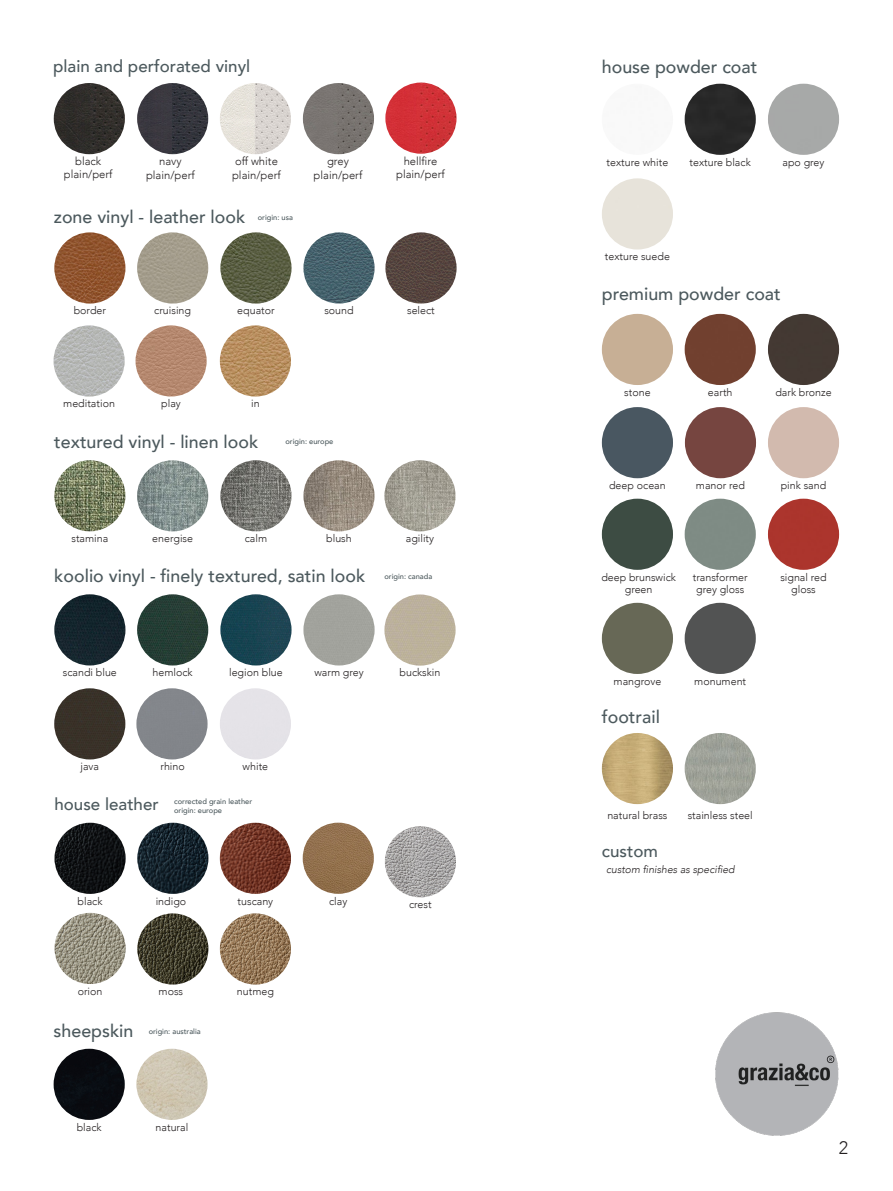
<style>
.page{position:relative;width:893px;height:1191px;background:#fff}
.page>*{position:absolute;margin:0;border:0;box-sizing:border-box;transform-origin:0 0}
.t1{font:300 18px "Avenir";color:#231f20}
.t2{font:500 17.85px "Avenir";color:#4c595d}
.t3{font:500 16.95px "Avenir";color:#4c595d}
.t4{font:300 11.25px "Avenir";color:#231f20}
.t5{font:300 10.65px/12.9px "Avenir";color:#231f20;text-align:center}
.t6{font:italic 300 10.5px "Avenir";color:#231f20}
.t7{font:500 7.5px "Avenir";color:#4c595d}
</style>
<div class="page">
<img style="left:54px;top:232px;width:71px;height:71px;border-radius:36px">
<img style="left:54px;top:460px;width:71px;height:71px;border-radius:36px">
<img style="left:54px;top:594px;width:71px;height:71px;border-radius:36px">
<img style="left:54px;top:83px;width:71px;height:71px;border-radius:36px">
<img style="left:303px;top:232px;width:72px;height:71px;border-radius:36px">
<img style="left:385px;top:232px;width:72px;height:71px;border-radius:35px">
<img style="left:136px;top:325px;width:71px;height:71px;border-radius:36px">
<img style="left:54px;top:325px;width:71px;height:71px;border-radius:36px">
<img style="left:220px;top:325px;width:71px;height:71px;border-radius:36px">
<img style="left:303px;top:460px;width:72px;height:71px;border-radius:36px">
<img style="left:384px;top:460px;width:72px;height:71px;border-radius:36px">
<div style="left:303px;top:594px;width:72px;height:71px;background:#a2a39d;border-radius:36px"></div>
<div style="left:384px;top:594px;width:72px;height:71px;background:#bcb19c;border-radius:36px"></div>
<div style="left:54px;top:688px;width:71px;height:71px;background:#393128;border-radius:36px"></div>
<div style="left:136px;top:688px;width:72px;height:71px;background:#83868b;border-radius:36px"></div>
<img style="left:303px;top:83px;width:71px;height:71px;border-radius:36px">
<img style="left:385px;top:83px;width:72px;height:71px;border-radius:36px">
<img style="left:137px;top:83px;width:71px;height:71px;border-radius:36px">
<img style="left:220px;top:232px;width:72px;height:71px;border-radius:36px">
<img style="left:220px;top:460px;width:72px;height:71px;border-radius:36px">
<img style="left:220px;top:594px;width:72px;height:71px;border-radius:36px">
<img style="left:220px;top:83px;width:71px;height:71px;border-radius:36px">
<img style="left:137px;top:232px;width:71px;height:71px;border-radius:36px">
<img style="left:137px;top:460px;width:71px;height:71px;border-radius:36px">
<img style="left:137px;top:594px;width:71px;height:71px;border-radius:36px">
<img style="left:136px;top:1048px;width:72px;height:72px;border-radius:36px">
<div style="left:54px;top:1048px;width:71px;height:72px;background:#090b10;border-radius:36px"></div>
<img style="left:54px;top:822px;width:72px;height:72px;border-radius:36px">
<img style="left:220px;top:913px;width:71px;height:71px;border-radius:36px">
<img style="left:385px;top:826px;width:71px;height:71px;border-radius:36px">
<img style="left:55px;top:913px;width:71px;height:71px;border-radius:36px">
<img style="left:137px;top:913px;width:71px;height:71px;border-radius:36px">
<img style="left:303px;top:822px;width:71px;height:72px;border-radius:36px">
<img style="left:220px;top:822px;width:71px;height:72px;border-radius:36px">
<img style="left:137px;top:822px;width:71px;height:72px;border-radius:36px">
<div style="left:602px;top:314px;width:71px;height:71px;background:#c7af95;border-radius:36px"></div>
<img style="left:602px;top:733px;width:71px;height:71px;border-radius:36px">
<div style="left:602px;top:498px;width:71px;height:72px;background:#3d4c43;border-radius:36px"></div>
<div style="left:602px;top:178px;width:71px;height:71px;background:#e7e3da;border-radius:36px"></div>
<div style="left:602px;top:603px;width:71px;height:71px;background:#676856;border-radius:36px"></div>
<div style="left:602px;top:407px;width:71px;height:71px;background:#495761;border-radius:36px"></div>
<div style="left:685px;top:407px;width:71px;height:71px;background:#764540;border-radius:36px"></div>
<div style="left:768px;top:407px;width:71px;height:71px;background:#d2baae;border-radius:36px"></div>
<div style="left:685px;top:603px;width:71px;height:71px;background:#525353;border-radius:36px"></div>
<div style="left:768px;top:84px;width:71px;height:71px;background:#a7a9a8;border-radius:36px"></div>
<div style="left:768px;top:314px;width:71px;height:71px;background:#443933;border-radius:36px"></div>
<div style="left:685px;top:84px;width:71px;height:71px;background:#282828;border-radius:36px"></div>
<div style="left:685px;top:314px;width:71px;height:71px;background:#71402f;border-radius:36px"></div>
<img style="left:685px;top:733px;width:71px;height:71px;border-radius:36px">
<div style="left:685px;top:498px;width:71px;height:72px;background:#7e8b84;border-radius:36px"></div>
<div style="left:768px;top:498px;width:71px;height:72px;background:#ac352d;border-radius:36px"></div>
<img style="left:716px;top:1012px;width:123px;height:123px">
<p class="t3" style="left:53px;top:51px;width:199px">plain and perforated vinyl</p>
<p class="t4" style="left:75px;top:154px;width:28px">black</p>
<p class="t4" style="left:64px;top:168px;width:50px">plain/perf</p>
<p class="t4" style="left:159px;top:155px;width:24px">navy</p>
<p class="t4" style="left:146px;top:168px;width:50px">plain/perf</p>
<p class="t4" style="left:235px;top:155px;width:44px">off white</p>
<p class="t4" style="left:232px;top:168px;width:50px">plain/perf</p>
<p class="t2" style="left:54px;top:201px;width:193px">zone vinyl - leather look</p>
<p class="t7" style="left:258px;top:211px;width:37px">origin: usa</p>
<p class="t4" style="left:327px;top:155px;width:23px">grey</p>
<p class="t4" style="left:314px;top:168px;width:50px">plain/perf</p>
<p class="t4" style="left:404px;top:154px;width:35px">hellfire</p>
<p class="t4" style="left:396px;top:168px;width:50px">plain/perf</p>
<p class="t5" style="left:74px;top:304px;width:34px">border</p>
<p class="t5" style="left:154px;top:304px;width:38px">cruising</p>
<p class="t5" style="left:237px;top:304px;width:39px">equator</p>
<p class="t5" style="left:324px;top:304px;width:31px">sound</p>
<p class="t5" style="left:407px;top:304px;width:29px">select</p>
<p class="t5" style="left:63px;top:397px;width:53px">meditation</p>
<p class="t5" style="left:161px;top:397px;width:21px">play</p>
<p class="t5" style="left:251px;top:397px;width:10px">in</p>
<p class="t2" style="left:54px;top:426px;width:205px">textured vinyl - linen look</p>
<p class="t7" style="left:286px;top:435px;width:49px">origin: europe</p>
<p class="t5" style="left:71px;top:532px;width:38px">stamina</p>
<p class="t5" style="left:152px;top:532px;width:42px">energise</p>
<p class="t5" style="left:245px;top:532px;width:24px">calm</p>
<p class="t5" style="left:326px;top:532px;width:27px">blush</p>
<p class="t5" style="left:406px;top:532px;width:30px">agility</p>
<p class="t2" style="left:54px;top:560px;width:312px">koolio vinyl - finely textured, satin look</p>
<p class="t7" style="left:384px;top:570px;width:49px">origin: canada</p>
<p class="t5" style="left:63px;top:666px;width:56px">scandi blue</p>
<p class="t5" style="left:153px;top:666px;width:42px">hemlock</p>
<p class="t5" style="left:229px;top:666px;width:55px">legion blue</p>
<p class="t5" style="left:314px;top:666px;width:51px">warm grey</p>
<p class="t5" style="left:400px;top:666px;width:42px">buckskin</p>
<p class="t5" style="left:80px;top:760px;width:20px">java</p>
<p class="t5" style="left:160px;top:760px;width:26px">rhino</p>
<p class="t5" style="left:243px;top:760px;width:27px">white</p>
<p class="t3" style="left:54px;top:790px;width:106px">house leather</p>
<p class="t7" style="left:174px;top:794px;width:79px">corrected grain leather</p>
<p class="t7" style="left:174px;top:803px;width:49px">origin: europe</p>
<p class="t5" style="left:78px;top:894px;width:26px">black</p>
<p class="t5" style="left:156px;top:894px;width:32px">indigo</p>
<p class="t5" style="left:238px;top:894px;width:37px">tuscany</p>
<p class="t5" style="left:78px;top:984px;width:26px">orion</p>
<p class="t5" style="left:159px;top:985px;width:26px">moss</p>
<p class="t2" style="left:54px;top:1015px;width:81px">sheepskin</p>
<p class="t7" style="left:149px;top:1024px;width:54px">origin: australia</p>
<p class="t5" style="left:77px;top:1120px;width:26px">black</p>
<p class="t5" style="left:156px;top:1120px;width:34px">natural</p>
<p class="t5" style="left:237px;top:985px;width:39px">nutmeg</p>
<p class="t5" style="left:329px;top:894px;width:20px">clay</p>
<p class="t5" style="left:409px;top:898px;width:24px">crest</p>
<p class="t2" style="left:602px;top:51px;width:157px">house powder coat</p>
<p class="t5" style="left:606px;top:155px;width:63px">texture white</p>
<p class="t5" style="left:690px;top:155px;width:63px">texture black</p>
<p class="t5" style="left:782px;top:155px;width:43px">apo grey</p>
<p class="t5" style="left:605px;top:250px;width:67px">texture suede</p>
<p class="t2" style="left:602px;top:278px;width:180px">premium powder coat</p>
<p class="t5" style="left:624px;top:385px;width:28px">stone</p>
<p class="t5" style="left:708px;top:385px;width:26px">earth</p>
<p class="t5" style="left:775px;top:385px;width:58px">dark bronze</p>
<p class="t5" style="left:609px;top:479px;width:58px">deep ocean</p>
<p class="t5" style="left:696px;top:479px;width:51px">manor red</p>
<p class="t5" style="left:781px;top:479px;width:47px">pink sand</p>
<p class="t5" style="left:601px;top:570px;width:76px">deep brunswick</p>
<p class="t5" style="left:625px;top:583px;width:29px">green</p>
<p class="t5" style="left:693px;top:570px;width:56px">transformer grey gloss</p>
<p class="t5" style="left:780px;top:570px;width:48px">signal red</p>
<p class="t5" style="left:791px;top:583px;width:26px">gloss</p>
<p class="t5" style="left:614px;top:674px;width:49px">mangrove</p>
<p class="t2" style="left:602px;top:702px;width:60px">footrail</p>
<p class="t5" style="left:694px;top:674px;width:53px">monument</p>
<p class="t5" style="left:607px;top:809px;width:62px">natural brass</p>
<p class="t5" style="left:688px;top:809px;width:67px">stainless steel</p>
<p class="t3" style="left:602px;top:836px;width:58px">custom</p>
<p class="t6" style="left:606px;top:863px;width:130px">custom finishes as specified</p>
<p class="t1" style="left:839px;top:1137px;width:11px">2</p>
</div>
